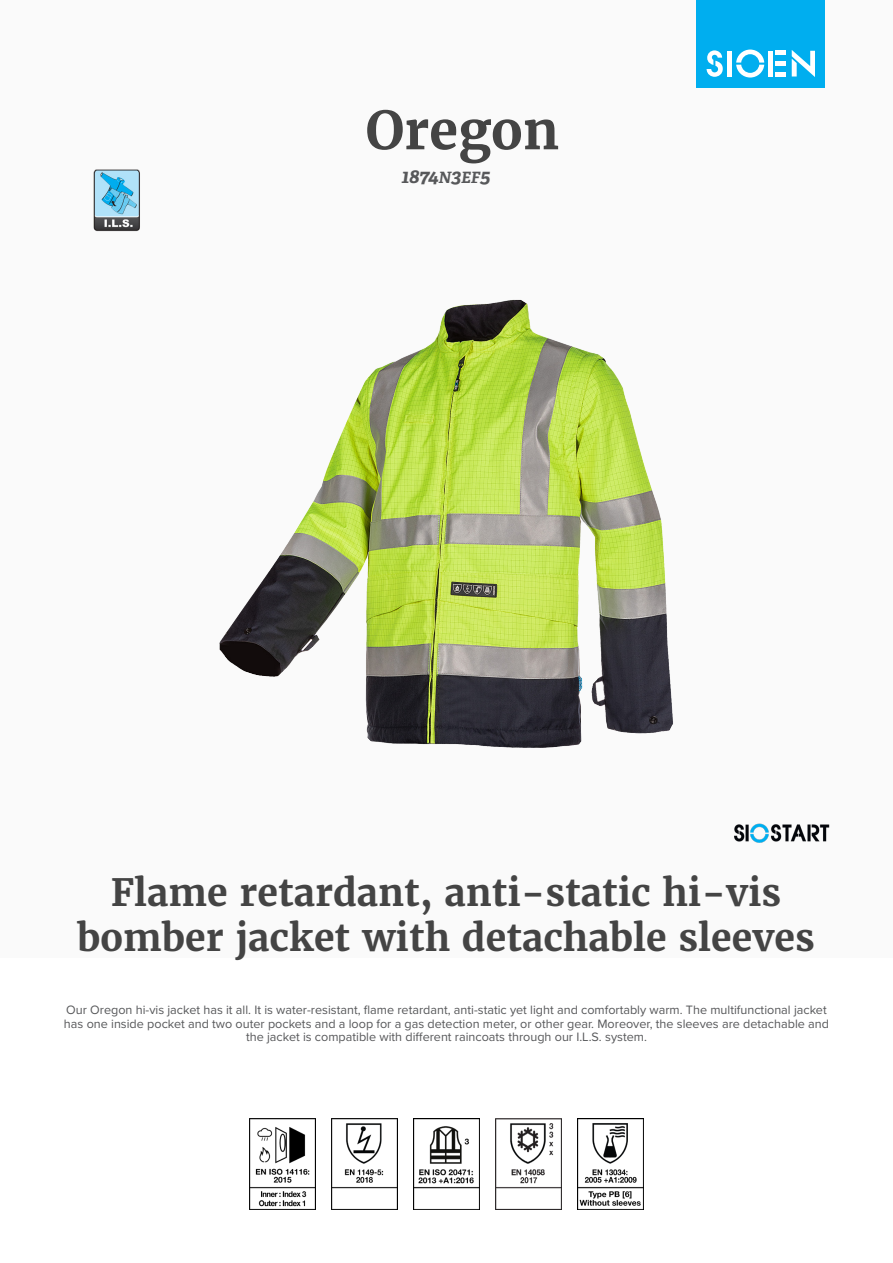
<style>
.page{position:relative;width:893px;height:1263px;background:#fff}
.page>*{position:absolute;margin:0;border:0;box-sizing:border-box;transform-origin:0 0}
.product_name{font:700 52.5px "Merriweather";color:#444}
.product_h2{font:700 37.5px/45px "Merriweather";color:#444;text-align:center}
.product_ref{font:italic 700 19.5px "Adelle";color:#57585a}
.product_description{font:12.6px/13.6px "Proxima Nova";color:#57585a;text-align:center}
.s1{font-size:15.6px}
</style>
<div class="page">
<div style="left:0;top:0;width:893px;height:957px;background:#fafafa"></div>
<div style="left:697px;top:0;width:128px;height:88px;background:#00aeef"></div>
<svg style="left:707px;top:50px;width:16px;height:27px"></svg>
<svg style="left:736px;top:50px;width:28px;height:28px"></svg>
<div style="left:727px;top:51px;width:5px;height:26px;background:#fff"></div>
<div style="left:768px;top:51px;width:5px;height:26px;background:#fff"></div>
<div style="left:775px;top:72px;width:11px;height:5px;background:#fff"></div>
<div style="left:775px;top:61px;width:11px;height:5px;background:#fff"></div>
<hr style="left:775px;top:51px;width:11px;height:4px;background:#fff">
<svg style="left:792px;top:50px;width:23px;height:27px"></svg>
<img style="left:93px;top:169px;width:47px;height:63px">
<img style="left:734px;top:823px;width:96px;height:20px">
<img style="left:249px;top:1118px;width:66px;height:92px">
<img style="left:331px;top:1118px;width:67px;height:92px">
<img style="left:413px;top:1118px;width:67px;height:92px">
<img style="left:495px;top:1118px;width:67px;height:92px">
<img style="left:577px;top:1118px;width:67px;height:92px">
<img style="left:219px;top:299px;width:454px;height:449px">
<p class="product_name" style="left:366px;top:97px;width:195px">Oregon</p>
<p class="product_ref" style="left:401px;top:164px;width:90px">1874<span class="s1">N</span>3<span class="s1">EF</span>5</p>
<p class="product_h2" style="left:77px;top:869px;width:739px">Flame retardant, anti-static hi-vis bomber jacket with detachable sleeves</p>
<p class="product_description" style="left:64px;top:1002px;width:766px">Our Oregon hi-vis jacket has it all. It is water-resistant, flame retardant, anti-static yet light and comfortably warm. The multifunctional jacket has one inside pocket and two outer pockets and a loop for a gas detection meter, or other gear. Moreover, the sleeves are detachable and the jacket is compatible with different raincoats through our I.L.S. system.</p>
</div>
